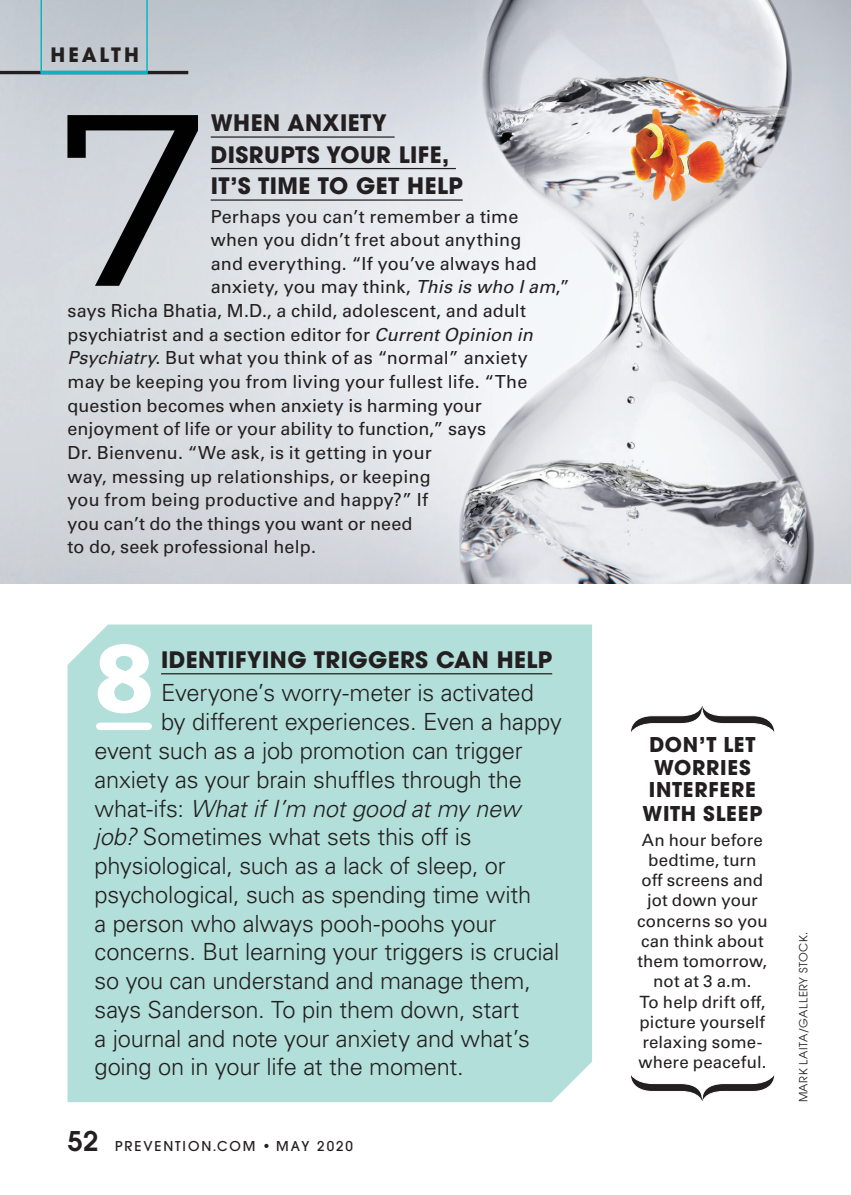
<style>
.page{position:relative;width:851px;height:1195px;background:#fff}
.page>*{position:absolute;margin:0;border:0;box-sizing:border-box;transform-origin:0 0}
.dep_side_txt{font:268.88px "Egyptian Slate Pro";color:#010101;scale:1.15 1}
.top_ten{font:700 105.3px "Egyptian Slate Pro";color:#fff}
.dep_side_txt-2{font:300 23.62px "Univers LTCYR 45";letter-spacing:-.005em;color:#231f20}
.dep_side_txt-3{font:italic 300 23.62px "Univers LTCYR 45";letter-spacing:-.01em;color:#231f20}
.dep_side_txt-4{font:700 22.5px/31.5px "ITC Avant Garde Pro";letter-spacing:.02em;color:#231f20}
.dep_txt_ind_5l{font:700 20.25px/22.9px "ITC Avant Garde Pro";letter-spacing:.04em;color:#231f20;text-align:center}
.t1{font:700 19.8px "ITC Avant Garde Pro";letter-spacing:.15em;color:#231f20}
.dep_side_txt-5{font:18px "Univers LTCYR 55 Roman";letter-spacing:.01em;color:#231f20}
.dep_txt_ind_5l-2{font:16.88px/20.2px "Univers LTCYR 55 Roman";letter-spacing:.005em;color:#231f20;text-align:center}
.fea_feet_rhp{font:500 13.5px "ITC Avant Garde Pro";letter-spacing:.14em;color:#231f20}
.t2{font:11.25px "ITC Avant Garde Pro";letter-spacing:.05em;color:#231f20}
.s1{font-family:"Univers LTCYR 55";font-style:italic}
.s2{font-style:normal}
.s3{font-style:italic}
.s4{font-weight:600;font-size:27px}
</style>
<div class="page">
<img style="left:0;top:0;width:850px;height:584px">
<div style="left:68px;top:624px;width:524px;height:478px;background:#b2dfd9"></div>
<hr style="left:211px;top:136px;width:183px;height:2px;background:#231f20">
<hr style="left:211px;top:168px;width:245px;height:1px;background:#231f20">
<hr style="left:211px;top:199px;width:252px;height:2px;background:#231f20">
<hr style="left:161px;top:673px;width:391px;height:1px;background:#231f20">
<div style="left:100px;top:722px;width:48px;height:8px;background:#fff"></div>
<svg style="left:630px;top:705px;width:145px;height:27px"></svg>
<svg style="left:630px;top:1075px;width:145px;height:27px"></svg>
<hr style="left:0;top:71px;width:188px;height:3px;background:#231f20">
<hr style="left:40px;top:0;width:2px;height:72px;background:#00b7c5">
<hr style="left:146px;top:0;width:2px;height:72px;background:#00b7c5">
<hr style="left:40px;top:71px;width:108px;height:3px;background:#00b7c5">
<p class="t1" style="left:51px;top:41px;width:90px">HEALTH</p>
<p class="dep_side_txt-4" style="left:211px;top:107px;width:253px">WHEN ANXIETY<br>DISRUPTS YOUR LIFE,<br>IT’S TIME TO GET HELP</p>
<p class="dep_side_txt-5" style="left:211px;top:204px;width:309px">Perhaps you can’t remember a time</p>
<p class="dep_side_txt-5" style="left:211px;top:227px;width:312px">when you didn’t fret about anything</p>
<p class="dep_side_txt-5" style="left:211px;top:251px;width:328px">and everything. “If you’ve always had</p>
<p class="dep_side_txt-5" style="left:211px;top:275px;width:360px">anxiety, you may think, <span class="s1">This is who I am</span>,”</p>
<p class="dep_side_txt-5" style="left:68px;top:298px;width:460px">says Richa Bhatia, M.D., a child, adolescent, and adult</p>
<p class="dep_side_txt-5" style="left:68px;top:322px;width:467px">psychiatrist and a section editor for <span class="s1">Current Opinion in</span></p>
<p class="dep_side_txt-5" style="left:68px;top:345px;width:462px"><span class="s1">Psychiatry</span>. But what you think of as “normal” anxiety</p>
<p class="dep_side_txt-5" style="left:68px;top:369px;width:461px">may be keeping you from living your fullest life. “The</p>
<p class="dep_side_txt-5" style="left:68px;top:393px;width:415px">question becomes when anxiety is harming your</p>
<p class="dep_side_txt-5" style="left:68px;top:416px;width:420px">enjoyment of life or your ability to function,” says</p>
<p class="dep_side_txt-5" style="left:68px;top:440px;width:366px">Dr. Bienvenu. “We ask, is it getting in your</p>
<p class="dep_side_txt-5" style="left:68px;top:464px;width:364px">way, messing up relationships, or keeping</p>
<p class="dep_side_txt-5" style="left:68px;top:487px;width:362px">you from being productive and happy?” If</p>
<p class="dep_side_txt-5" style="left:68px;top:511px;width:346px">you can’t do the things you want or need</p>
<p class="dep_side_txt-5" style="left:68px;top:534px;width:250px">to do, seek professional help.</p>
<p class="dep_side_txt" style="left:51px;top:61px;width:139px">7</p>
<p class="top_ten" style="left:94px;top:620px;width:61px">8</p>
<p class="dep_side_txt-4" style="left:161px;top:644px;width:392px">IDENTIFYING TRIGGERS CAN HELP</p>
<p class="dep_side_txt-2" style="left:161px;top:677px;width:374px">Everyone’s worry-meter is activated</p>
<p class="dep_side_txt-2" style="left:161px;top:706px;width:402px">by different experiences. Even a happy</p>
<p class="dep_side_txt-2" style="left:94px;top:735px;width:429px">event such as a job promotion can trigger</p>
<p class="dep_side_txt-2" style="left:94px;top:764px;width:429px">anxiety as your brain shuffles through the</p>
<p class="dep_side_txt-3" style="left:94px;top:793px;width:427px"><span class="s2">what-ifs:</span> What if I’m not good at my new</p>
<p class="dep_side_txt-2" style="left:94px;top:821px;width:378px"><span class="s3">job?</span> Sometimes what sets this off is</p>
<p class="dep_side_txt-2" style="left:94px;top:850px;width:412px">physiological, such as a lack of sleep, or</p>
<p class="dep_side_txt-2" style="left:94px;top:879px;width:438px">psychological, such as spending time with</p>
<p class="dep_side_txt-2" style="left:94px;top:908px;width:403px">a person who always pooh-poohs your</p>
<p class="dep_side_txt-2" style="left:94px;top:936px;width:466px">concerns. But learning your triggers is crucial</p>
<p class="dep_side_txt-2" style="left:94px;top:965px;width:438px">so you can understand and manage them,</p>
<p class="dep_side_txt-2" style="left:94px;top:994px;width:426px">says Sanderson. To pin them down, start</p>
<p class="dep_side_txt-2" style="left:94px;top:1023px;width:437px">a journal and note your anxiety and what’s</p>
<p class="dep_side_txt-2" style="left:94px;top:1051px;width:371px">going on in your life at the moment.</p>
<p class="fea_feet_rhp" style="left:68px;top:1137px;width:287px"><span class="s4">52</span> PREVENTION.COM • MAY 2020</p>
<p class="dep_txt_ind_5l" style="left:642px;top:733px;width:121px">DON’T LET<br>WORRIES<br>INTERFERE<br>WITH SLEEP</p>
<p class="dep_txt_ind_5l-2" style="left:637px;top:829px;width:132px">An hour before bedtime, turn off screens and jot down your concerns so you can think about them tomorrow, not at 3 a.m.<br>To help drift off, picture yourself relaxing some&shy;where peaceful.</p>
<p class="t2" style="left:796px;top:1102px;width:172px;rotate:-90deg">MARK LAITA/GALLERY STOCK.</p>
</div>
